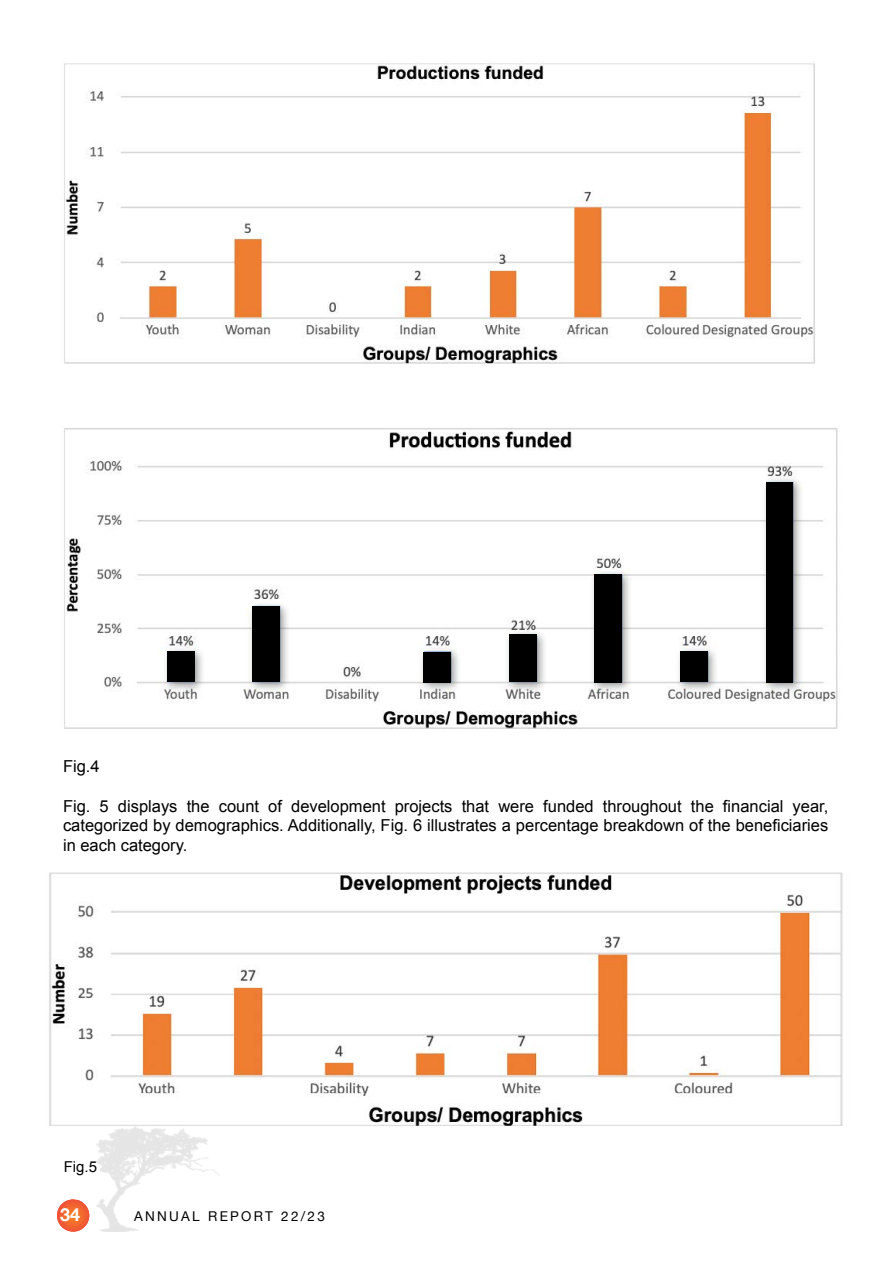
<style>
.page{position:relative;width:893px;height:1263px;background:#fff}
.page>*{position:absolute;margin:0;border:0;box-sizing:border-box;transform-origin:0 0}
.t1{font:700 18px "Helvetica Neue";color:#fff}
.t2{font:16.5px/19.8px "Arial";color:#000;text-align:justify}
.t3{font:15px "Arial";color:#000}
.t4{font:13.5px "Helvetica Neue";letter-spacing:.17em;color:#000}
</style>
<div class="page">
<img style="left:78px;top:1125px;width:189px;height:106px">
<svg style="left:57px;top:1199px;width:32px;height:33px"></svg>
<img style="left:64px;top:63px;width:774px;height:666px">
<img style="left:49px;top:872px;width:794px;height:253px">
<div style="left:761px;top:476px;width:43px;height:218px;background:#000;opacity:.4"></div>
<div style="left:766px;top:482px;width:27px;height:200px;background:#000"></div>
<div style="left:676px;top:646px;width:43px;height:47px;background:#000;opacity:.4"></div>
<div style="left:681px;top:651px;width:27px;height:31px;background:#000"></div>
<div style="left:590px;top:569px;width:43px;height:125px;background:#000;opacity:.4"></div>
<div style="left:595px;top:574px;width:27px;height:108px;background:#000"></div>
<div style="left:505px;top:629px;width:43px;height:64px;background:#000;opacity:.4"></div>
<div style="left:509px;top:634px;width:28px;height:48px;background:#000"></div>
<div style="left:419px;top:646px;width:43px;height:47px;background:#000;opacity:.4"></div>
<div style="left:423px;top:652px;width:28px;height:30px;background:#000"></div>
<div style="left:248px;top:600px;width:43px;height:92px;background:#000;opacity:.4"></div>
<div style="left:253px;top:606px;width:27px;height:75px;background:#000"></div>
<div style="left:162px;top:646px;width:44px;height:47px;background:#000;opacity:.4"></div>
<div style="left:167px;top:651px;width:28px;height:31px;background:#000"></div>
<p class="t2" style="left:63px;top:756px;width:38px">Fig.4</p>
<p class="t2" style="left:63px;top:796px;width:767px">Fig. 5 displays the count of development projects that were funded throughout the financial year, categorized by demographics. Additionally, Fig. 6 illustrates a percentage breakdown of the beneficiaries in each category.</p>
<p class="t3" style="left:64px;top:1156px;width:35px">Fig.5</p>
<p class="t1" style="left:68px;top:1188px;width:12px">2</p>
<p class="t1" style="left:60px;top:1200px;width:22px">34</p>
<p class="t4" style="left:134px;top:1206px;width:192px">ANNUAL REPORT 22/23</p>
</div>
